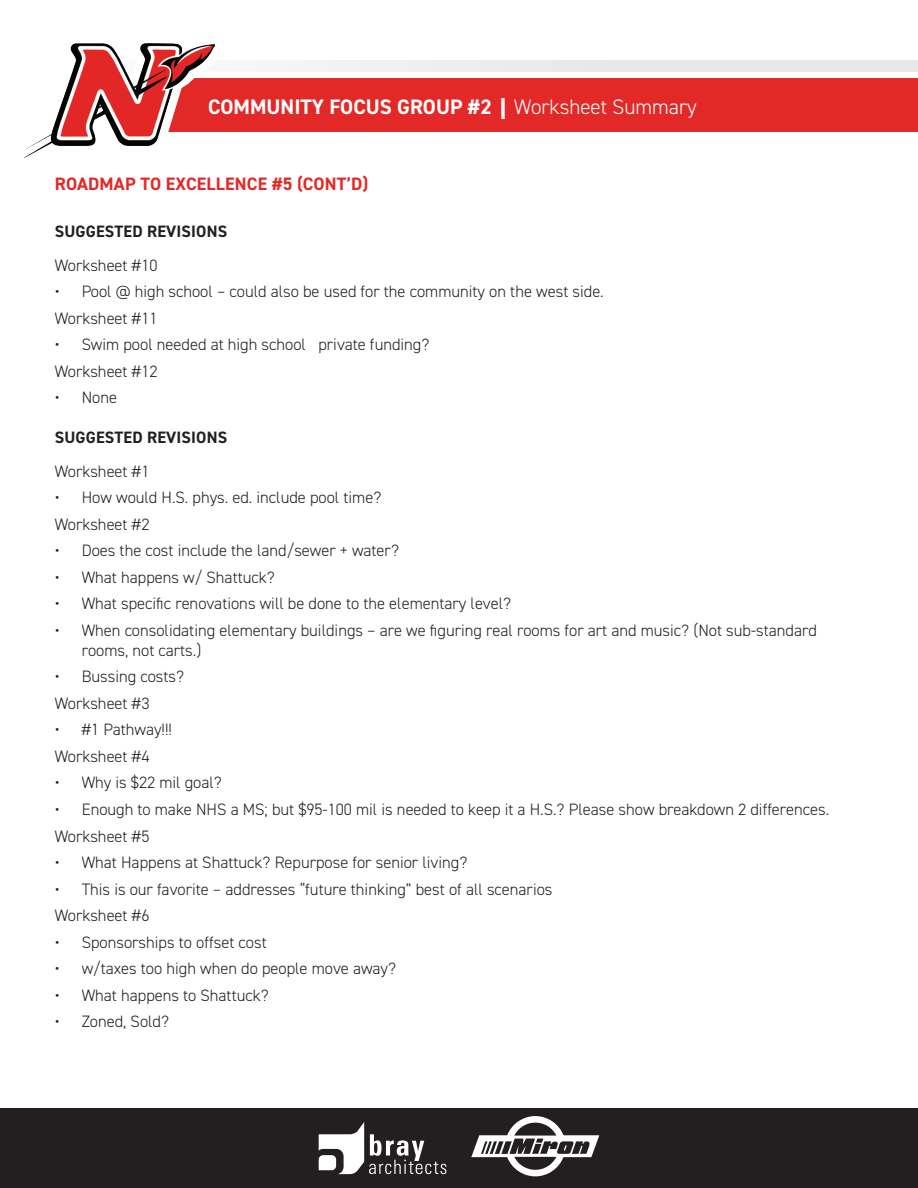
<style>
.page{position:relative;width:918px;height:1188px;background:#fff}
.page>*{position:absolute;margin:0;border:0;box-sizing:border-box;transform-origin:0 0}
.t1{font:700 21px "DIN2014";color:#fff}
.t2{font:700 18px "DIN2014";letter-spacing:.01em;color:#e32927}
.t3{font:300 16.5px/26.5px "DIN2014";color:#231f20}
.t4{font:700 16.5px "DIN2014";letter-spacing:.01em;color:#231f20}
.s1{font-family:"Tablet Gothic Wide"}
.s2{font-weight:300}
</style>
<div class="page">
<div style="left:120px;top:60px;width:798px;height:12px;background:#e6e7e9"></div>
<div style="left:0;top:1108px;width:918px;height:80px;background:#231f20"></div>
<svg style="left:319px;top:1122px;width:127px;height:52px"></svg>
<svg style="left:471px;top:1116px;width:128px;height:61px"></svg>
<div style="left:162px;top:78px;width:756px;height:54px;background:#e32927"></div>
<svg style="left:24px;top:44px;width:214px;height:114px"></svg>
<img style="left:25px;top:43px;width:189px;height:114px">
<p class="t1" style="left:208px;top:92px;width:490px">COMMUNITY FOCUS GROUP #2 <span class="s1">|</span> <span class="s2">Worksheet Summary</span></p>
<p class="t2" style="left:55px;top:172px;width:315px">ROADMAP TO EXCELLENCE #5 (CONT’D)</p>
<p class="t4" style="left:55px;top:221px;width:174px">SUGGESTED REVISIONS</p>
<p class="t3" style="left:55px;top:252px;width:104px">Worksheet #10</p>
<p class="t3" style="left:55px;top:278px;width:551px">• Pool @ high school – could also be used for the community on the west side.<br>Worksheet #11</p>
<p class="t3" style="left:55px;top:331px;width:376px">• Swim pool needed at high school private funding?<br>Worksheet #12</p>
<p class="t3" style="left:55px;top:384px;width:64px">• None</p>
<p class="t4" style="left:55px;top:427px;width:174px">SUGGESTED REVISIONS</p>
<p class="t3" style="left:55px;top:458px;width:96px">Worksheet #1</p>
<p class="t3" style="left:55px;top:484px;width:328px">• How would H.S. phys. ed. include pool time?<br>Worksheet #2</p>
<p class="t3" style="left:55px;top:537px;width:346px">• Does the cost include the land/sewer + water?</p>
<p class="t3" style="left:55px;top:564px;width:222px">• What happens w/ Shattuck?</p>
<p class="t3" style="left:55px;top:590px;width:458px">• What specific renovations will be done to the elementary level?</p>
<p class="t3" style="left:82px;top:620px;width:737px;line-height:19.8px;text-indent:-27px">• When consolidating elementary buildings – are we figuring real rooms for art and music? (Not sub-standard rooms, not carts.)</p>
<p class="t3" style="left:55px;top:663px;width:131px">• Bussing costs?<br>Worksheet #3</p>
<p class="t3" style="left:55px;top:716px;width:119px">• #1 Pathway!!!<br>Worksheet #4</p>
<p class="t3" style="left:55px;top:770px;width:169px">• Why is $22 mil goal?</p>
<p class="t3" style="left:55px;top:796px;width:776px">• Enough to make NHS a MS; but $95-100 mil is needed to keep it a H.S.? Please show breakdown 2 differences.<br>Worksheet #5</p>
<p class="t3" style="left:55px;top:849px;width:414px">• What Happens at Shattuck? Repurpose for senior living?</p>
<p class="t3" style="left:55px;top:876px;width:499px">• This is our favorite – addresses “future thinking” best of all scenarios<br>Worksheet #6</p>
<p class="t3" style="left:55px;top:929px;width:214px">• Sponsorships to offset cost</p>
<p class="t3" style="left:55px;top:955px;width:343px">• w/taxes too high when do people move away?</p>
<p class="t3" style="left:55px;top:982px;width:216px">• What happens to Shattuck?</p>
<p class="t3" style="left:55px;top:1008px;width:116px">• Zoned, Sold?</p>
</div>
